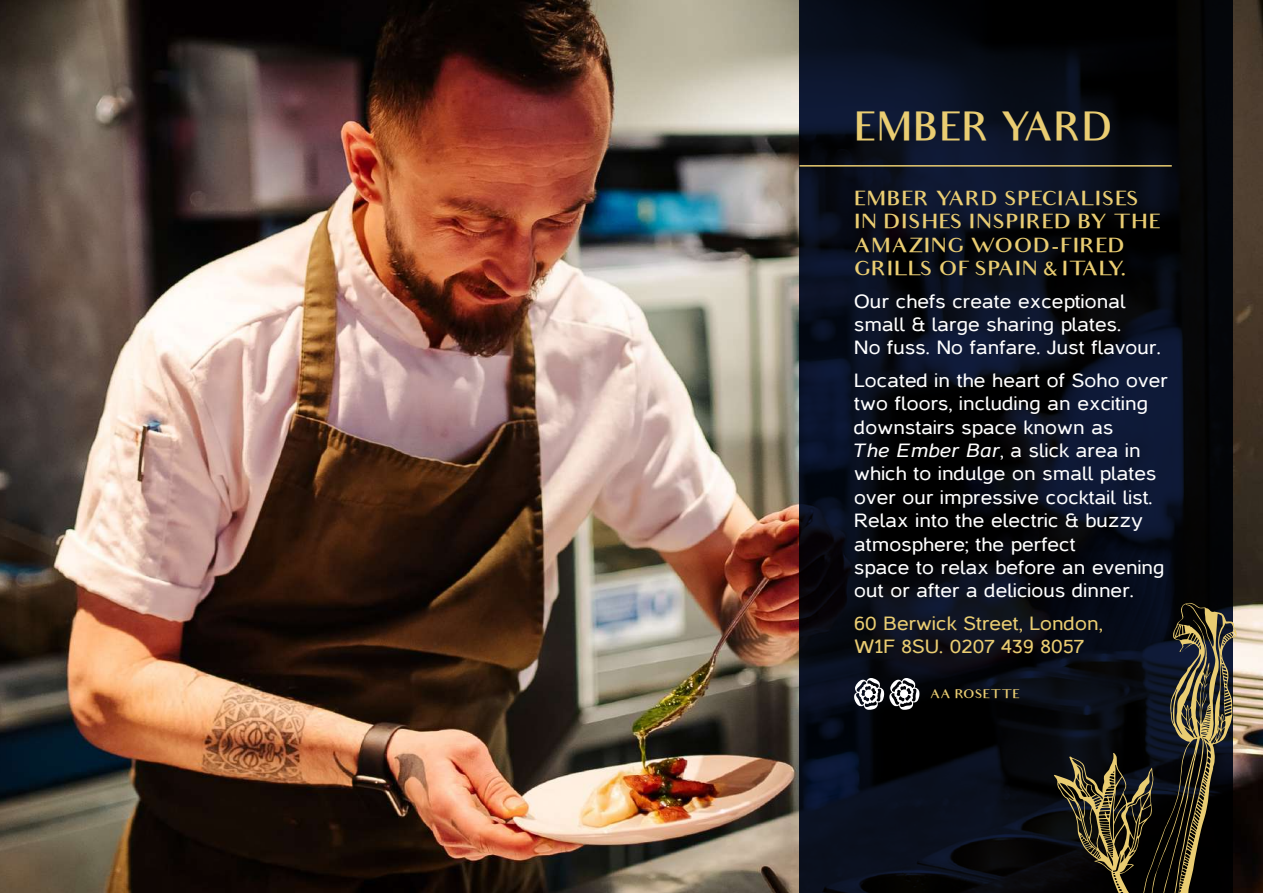
<style>
.page{position:relative;width:1263px;height:893px;background:#fff}
.page>*{position:absolute;margin:0;border:0;box-sizing:border-box;transform-origin:0 0}
.t1{font:500 39px "Audrey";color:#eacd72}
.t2{font:19.5px/23.4px "Casper";letter-spacing:.01em;color:#fff;scale:1.09 1}
.t3{font:500 19.5px/23.4px "Audrey";letter-spacing:.01em;color:#eacd72;scale:1.09 1}
.t4{font:19.5px/23.4px "Casper";letter-spacing:.01em;color:#eacd72;scale:1.09 1}
.t5{font:500 12px "Audrey";letter-spacing:.01em;color:#eacd72;scale:1.1 1}
.s1{font-style:italic}
</style>
<div class="page">
<img style="left:0;top:0;width:1263px;height:893px">
<svg style="left:799px;top:0;width:434px;height:893px;background:#070b16"></svg>
<hr style="left:799px;top:165px;width:373px;height:2px;background:#eacd72">
<svg style="left:1054px;top:603px;width:183px;height:290px;background:#2a2821"></svg>
<svg style="left:854px;top:678px;width:65px;height:32px"></svg>
<h1 class="t1" style="left:854px;top:105px;width:261px">EMBER YARD</h1>
<p class="t3" style="left:854px;top:187px;width:283px">EMBER YARD SPECIALISES<br>IN DISHES INSPIRED BY THE<br>AMAZING WOOD-FIRED<br>GRILLS OF SPAIN &amp; ITALY.</p>
<p class="t2" style="left:854px;top:289px;width:283px">Our chefs create exceptional small &amp; large sharing plates.<br>No fuss. No fanfare. Just flavour.</p>
<p class="t2" style="left:854px;top:368px;width:289px">Located in the heart of Soho over two floors, including an exciting downstairs space known as<br><span class="s1">The Ember Bar</span>, a slick area in which to indulge on small plates over our impressive cocktail list.<br>Relax into the electric &amp; buzzy atmosphere; the perfect<br>space to relax before an evening out or after a delicious dinner.</p>
<p class="t4" style="left:854px;top:611px;width:229px">60 Berwick Street, London,<br>W1F 8SU. 0207 439 8057</p>
<p class="t5" style="left:930px;top:687px;width:83px">AA ROSETT E</p>
</div>
